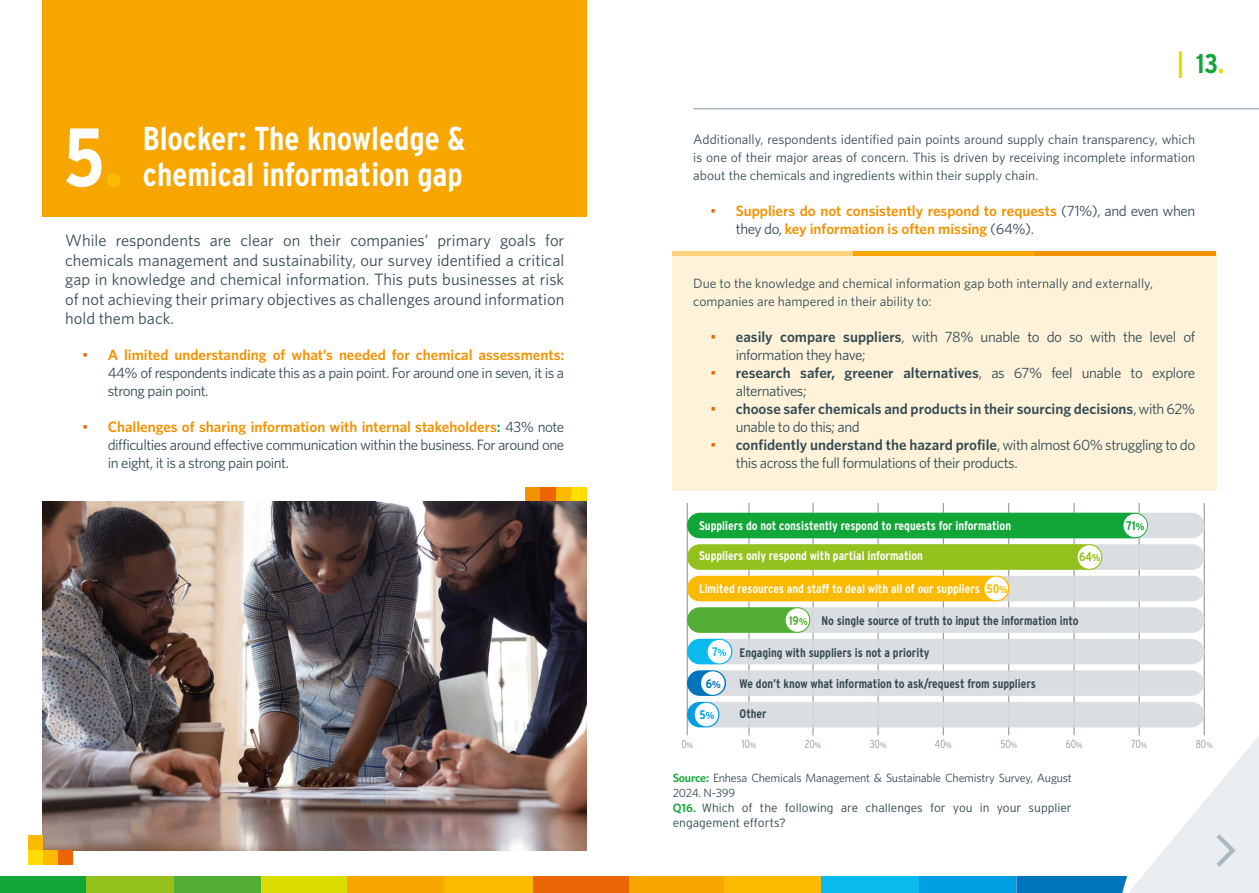
<style>
.page{position:relative;width:1259px;height:893px;background:#fff}
.page>*{position:absolute;margin:0;border:0;box-sizing:border-box;transform-origin:0 0}
.t1{font:700 82.5px "Interstate Condensed";color:#fff}
.t2{font:700 33px/36px "Interstate Condensed";color:#fff}
.t3{font:700 27px "Interstate Condensed";color:#dddc00}
.t4{font:16.5px/19.5px "Whitney";color:#354b54;text-align:justify}
.t5{font:15px/18px "Whitney";letter-spacing:-.03em;color:#354b54}
.t6{font:600 15px/18px "Whitney";color:#f39200}
.t7{font:600 15px/18px "Whitney";color:#354b54}
.t8{font:13.5px/18px "Whitney";color:#354b54;text-align:justify}
.t9{font:700 12.45px "Interstate Condensed";color:#fff}
.t10{font:700 12.45px "Interstate Condensed";color:#354a54}
.t11{font:700 12.45px "Interstate Condensed";color:#12a537}
.t12{font:700 12.45px "Interstate Condensed";color:#95c11e}
.t13{font:700 12.45px "Interstate Condensed";color:#fbba00}
.t14{font:700 12.45px "Interstate Condensed";color:#51ae32}
.t15{font:700 12.45px "Interstate Condensed";color:#0abaee}
.t16{font:700 12.45px "Interstate Condensed";color:#0075be}
.t17{font:700 12.45px "Interstate Condensed";color:#009ee3}
.t18{font:12px/15px "Whitney";letter-spacing:-.02em;color:#354b54}
.t19{font:300 12px/15px "Interstate";color:#354b54}
.t20{font:300 11.7px "Interstate Condensed";color:#96a1a6}
.s1{color:#fbba00}
.s2{color:#ec6607}
.s3{font-weight:600;color:#f39200}
.s4{font-weight:600;color:#12a537}
.s5{color:#12a537}
.s6{font-weight:400;color:#ec6607}
.s7{font-weight:400;color:#354b54}
.s8{font-weight:600}
.s9{font-weight:400}
.s10{font-size:9.9px}
.s11{font-size:8.25px}
.s12{font-family:"Whitney";font-weight:600;color:#12a537}
</style>
<div class="page">
<div style="left:0;top:876px;width:87px;height:17px;background:#12a537"></div>
<div style="left:442px;top:876px;width:92px;height:17px;background:#fbba00"></div>
<div style="left:174px;top:876px;width:87px;height:17px;background:#51ae32"></div>
<div style="left:533px;top:876px;width:96px;height:17px;background:#ec6607"></div>
<div style="left:87px;top:876px;width:87px;height:17px;background:#95c11f"></div>
<div style="left:261px;top:876px;width:87px;height:17px;background:#dddc00"></div>
<div style="left:629px;top:876px;width:95px;height:17px;background:#f7a600"></div>
<div style="left:348px;top:876px;width:96px;height:17px;background:#f7a600"></div>
<hr style="left:693px;top:108px;width:566px;height:2px;background:#a9b8c1">
<div style="left:556px;top:487px;width:15px;height:15px;background:#fbba00"></div>
<div style="left:571px;top:487px;width:16px;height:15px;background:#fd0"></div>
<div style="left:525px;top:487px;width:15px;height:15px;background:#f39200"></div>
<div style="left:540px;top:487px;width:16px;height:15px;background:#ec6607"></div>
<img style="left:43px;top:502px;width:544px;height:348px">
<div style="left:58px;top:850px;width:14px;height:15px;background:#ec6607"></div>
<div style="left:28px;top:835px;width:15px;height:15px;background:#fbba00"></div>
<div style="left:43px;top:850px;width:15px;height:15px;background:#fbba00"></div>
<div style="left:28px;top:850px;width:15px;height:15px;background:#fd0"></div>
<div style="left:672px;top:252px;width:544px;height:238px;background:#fef2d9"></div>
<div style="left:672px;top:251px;width:181px;height:5px;background:#fbd17a"></div>
<div style="left:1034px;top:251px;width:182px;height:5px;background:#f39200"></div>
<div style="left:853px;top:251px;width:182px;height:5px;background:#f7a600"></div>
<div style="left:43px;top:0;width:544px;height:216px;background:#f7a600"></div>
<hr style="left:687px;top:504px;width:1px;height:231px;background:#828f95">
<hr style="left:748px;top:504px;width:1px;height:231px;background:#828f95">
<hr style="left:813px;top:504px;width:1px;height:231px;background:#828f95">
<hr style="left:878px;top:504px;width:1px;height:231px;background:#828f95">
<hr style="left:943px;top:504px;width:1px;height:231px;background:#828f95">
<hr style="left:1008px;top:504px;width:1px;height:231px;background:#828f95">
<hr style="left:1074px;top:504px;width:1px;height:231px;background:#828f95">
<hr style="left:1139px;top:504px;width:1px;height:231px;background:#828f95">
<hr style="left:1204px;top:504px;width:1px;height:231px;background:#828f95">
<div style="left:744px;top:513px;width:460px;height:25px;background:#d7dbdd;border-radius:13px"></div>
<div style="left:744px;top:544px;width:460px;height:26px;background:#d7dbdd;border-radius:13px"></div>
<div style="left:744px;top:576px;width:460px;height:25px;background:#d7dbdd;border-radius:13px"></div>
<div style="left:744px;top:607px;width:460px;height:26px;background:#d7dbdd;border-radius:13px"></div>
<div style="left:723px;top:639px;width:481px;height:25px;background:#dbdee0"></div>
<div style="left:717px;top:670px;width:487px;height:26px;background:#dbdee0"></div>
<svg style="left:697px;top:702px;width:562px;height:191px"></svg>
<svg style="left:687px;top:702px;width:32px;height:25px"></svg>
<svg style="left:687px;top:670px;width:39px;height:26px"></svg>
<div style="left:687px;top:639px;width:45px;height:25px;background:#0abaee;border-radius:13px"></div>
<div style="left:687px;top:607px;width:123px;height:26px;background:#51ae32;border-radius:13px"></div>
<div style="left:687px;top:576px;width:322px;height:25px;background:#fbba00;border-radius:13px"></div>
<div style="left:687px;top:544px;width:415px;height:26px;background:#95c11e;border-radius:13px"></div>
<div style="left:687px;top:513px;width:460px;height:25px;background:#12a537;border-radius:13px"></div>
<div style="left:1123px;top:514px;width:24px;height:23px;background:#fff;border-radius:50%"></div>
<div style="left:1077px;top:545px;width:24px;height:24px;background:#fff;border-radius:50%"></div>
<div style="left:984px;top:577px;width:24px;height:23px;background:#fff;border-radius:50%"></div>
<div style="left:785px;top:608px;width:24px;height:24px;background:#fff;border-radius:50%"></div>
<div style="left:707px;top:640px;width:24px;height:23px;background:#fff;border-radius:50%"></div>
<div style="left:701px;top:671px;width:23px;height:24px;background:#fff;border-radius:50%"></div>
<div style="left:694px;top:703px;width:24px;height:23px;background:#fff;border-radius:50%"></div>
<h1 class="t1" style="left:64px;top:111px;width:62px">5<span class="s1">.</span></h1>
<h2 class="t2" style="left:143px;top:120px;width:324px">Blocker: The knowledge &amp; chemical information gap</h2>
<p class="t4" style="left:65px;top:231px;width:500px">While respondents are clear on their companies’ primary goals for chemicals management and sustainability, our survey identified a critical gap in knowledge and chemical information. This puts businesses at risk of not achieving their primary objectives as challenges around information hold them back.</p>
<p class="t5" style="left:108px;top:345px;width:458px;text-align:justify;text-indent:-26px"><span class="s2">•</span> <span class="s3">A limited understanding of what’s needed for chemical assessments:<br></span>44% of respondents indicate this as a pain point. For around one in seven, it is a strong pain point.</p>
<p class="t5" style="left:108px;top:417px;width:458px;text-align:justify;text-indent:-26px"><span class="s2">•</span> <span class="s3">Challenges of sharing information with internal stakeholders</span><span class="s4">:</span> 43% note difficulties around effective communication within the business. For around one in eight, it is a strong pain point.</p>
<h3 class="t3" style="left:1177px;top:49px;width:49px">| <span class="s5">13</span>.</h3>
<p class="t8" style="left:693px;top:130px;width:503px">Additionally, respondents identified pain points around supply chain transparency, which is one of their major areas of concern. This is driven by receiving incomplete information about the chemicals and ingredients within their supply chain.</p>
<p class="t6" style="left:736px;top:201px;width:461px;text-indent:-26px"><span class="s6">•</span> Suppliers do not consistently respond to requests <span class="s7">(71%), and even when they do,</span> key information is often missing <span class="s7">(64%).</span></p>
<p class="t8" style="left:693px;top:274px;width:461px">Due to the knowledge and chemical information gap both internally and externally, companies are hampered in their ability to:</p>
<p class="t5" style="left:736px;top:327px;width:461px;text-indent:-26px"><span class="s2">•</span> <span class="s8">easily compare suppliers</span>, with 78% unable to do so with the level of information they have;</p>
<p class="t5" style="left:736px;top:363px;width:461px;text-indent:-26px"><span class="s2">•</span> <span class="s8">research safer, greener alternatives</span>, as 67% feel unable to explore alternatives;</p>
<p class="t7" style="left:736px;top:399px;width:461px;text-indent:-26px"><span class="s6">•</span> choose safer chemicals and products in their sourcing decisions<span class="s9">, with 62% unable to do this; and</span></p>
<p class="t5" style="left:736px;top:435px;width:461px;text-indent:-26px"><span class="s2">•</span> <span class="s8">confidently understand the hazard profile</span>, with almost 60% struggling to do this across the full formulations of their products.</p>
<p class="t9" style="left:699px;top:519px;width:313px">Suppliers do not consistently respond to requests for information</p>
<p class="t9" style="left:699px;top:548px;width:225px">Suppliers only respond with partial information</p>
<p class="t9" style="left:699px;top:582px;width:282px">Limited resources and staff to deal with all of our suppliers</p>
<p class="t10" style="left:821px;top:614px;width:259px">No single source of truth to input the information into</p>
<p class="t10" style="left:739px;top:645px;width:191px">Engaging with suppliers is not a priority</p>
<p class="t10" style="left:739px;top:677px;width:298px">We don’t know what information to ask/request from suppliers</p>
<p class="t10" style="left:739px;top:707px;width:29px">Other</p>
<p class="t12" style="left:1079px;top:550px;width:23px">64<span class="s10">%</span></p>
<p class="t13" style="left:986px;top:581px;width:23px">50<span class="s10">%</span></p>
<p class="t14" style="left:788px;top:613px;width:20px">19<span class="s10">%</span></p>
<p class="t15" style="left:712px;top:644px;width:16px">7<span class="s10">%</span></p>
<p class="t16" style="left:706px;top:676px;width:16px">6<span class="s10">%</span></p>
<p class="t17" style="left:699px;top:707px;width:16px">5<span class="s10">%</span></p>
<p class="t11" style="left:1126px;top:519px;width:20px">71<span class="s10">%</span></p>
<p class="t20" style="left:681px;top:737px;width:13px">0<span class="s11">%</span></p>
<p class="t20" style="left:741px;top:737px;width:16px">10<span class="s11">%</span></p>
<p class="t20" style="left:805px;top:737px;width:18px">20<span class="s11">%</span></p>
<p class="t20" style="left:870px;top:737px;width:18px">30<span class="s11">%</span></p>
<p class="t20" style="left:935px;top:737px;width:18px">40<span class="s11">%</span></p>
<p class="t20" style="left:1000px;top:737px;width:18px">50<span class="s11">%</span></p>
<p class="t20" style="left:1065px;top:737px;width:18px">60<span class="s11">%</span></p>
<p class="t20" style="left:1131px;top:737px;width:18px">70<span class="s11">%</span></p>
<p class="t20" style="left:1195px;top:737px;width:18px">80<span class="s11">%</span></p>
<p class="t18" style="left:673px;top:770px;width:400px"><span class="s4">Source:</span> Enhesa Chemicals Management &amp; Sustainable Chemistry Survey, August<br>2024. N-399</p>
<p class="t19" style="left:673px;top:800px;width:400px"><span class="s12">Q16.</span> Which of the following are challenges for you in your supplier engagement efforts?</p>
</div>
